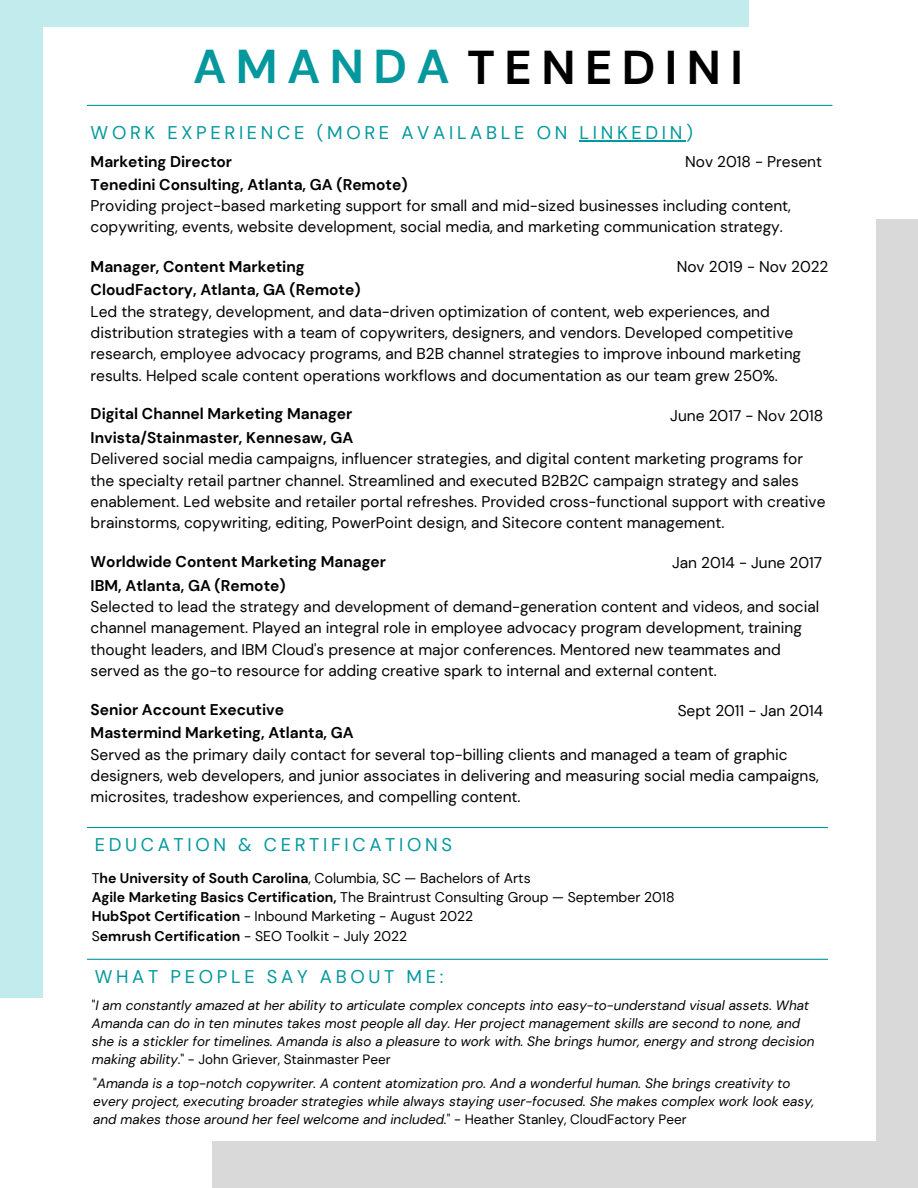
<style>
.page{position:relative;width:918px;height:1188px;background:#fff}
.page>*{position:absolute;margin:0;border:0;box-sizing:border-box;transform-origin:0 0}
.t1{font:700 47.4px "DM Sans";letter-spacing:.2em;color:#000}
.t2{font:18.3px "DM Sans";letter-spacing:.2em;color:#03989e}
.t3{font:15.45px/21.3px "DM Sans";color:#000}
.t4{font:700 15.45px/23.7px "DM Sans";color:#000}
.t5{font:13.95px/19.2px "DM Sans";color:#000}
.t6{font:italic 13.5px/18px "DM Sans";color:#000}
.s1{color:#03989e}
.s2{font-weight:700}
.s3{font-style:normal}
</style>
<div class="page">
<div style="left:0;top:0;width:749px;height:1177px;background:#c2ebed"></div>
<div style="left:212px;top:219px;width:706px;height:969px;background:#d9d9d9"></div>
<div style="left:43px;top:27px;width:832px;height:1114px;background:#fff"></div>
<hr style="left:87px;top:105px;width:745px;height:1px;background:#03989e">
<div style="left:0;top:998px;width:212px;height:190px;background:#fff"></div>
<hr style="left:580px;top:140px;width:106px;height:1px;background:#03989e">
<hr style="left:87px;top:827px;width:741px;height:1px;background:#03989e">
<hr style="left:87px;top:959px;width:741px;height:1px;background:#03989e">
<h1 class="t1" style="left:193px;top:37px;width:551px"><span class="s1">AMANDA</span> TENEDINI</h1>
<p class="t2" style="left:91px;top:121px;width:604px">WORK EXPERIENCE (MORE AVAILABLE ON LINKEDIN)</p>
<p class="t4" style="left:91px;top:151px;width:318px;line-height:22.5px">Marketing Director<br>Tenedini Consulting, Atlanta, GA (Remote)</p>
<p class="t3" style="left:91px;top:195px;width:702px">Providing project-based marketing support for small and mid-sized businesses including content, copywriting, events, website development, social media, and marketing communication strategy.</p>
<p class="t3" style="left:685px;top:151px;width:138px">Nov 2018 - Present</p>
<p class="t4" style="left:91px;top:256px;width:271px;line-height:22.5px">Manager, Content Marketing<br>CloudFactory, Atlanta, GA (Remote)</p>
<p class="t3" style="left:677px;top:256px;width:153px">Nov 2019 - Nov 2022</p>
<p class="t3" style="left:91px;top:301px;width:712px">Led the strategy, development, and data-driven optimization of content, web experiences, and distribution strategies with a team of copywriters, designers, and vendors. Developed competitive research, employee advocacy programs, and B2B channel strategies to improve inbound marketing results. Helped scale content operations workflows and documentation as our team grew 250%.</p>
<p class="t4" style="left:91px;top:402px;width:264px">Digital Channel Marketing Manager<br>Invista/Stainmaster, Kennesaw, GA</p>
<p class="t3" style="left:91px;top:448px;width:736px">Delivered social media campaigns, influencer strategies, and digital content marketing programs for the specialty retail partner channel. Streamlined and executed B2B2C campaign strategy and sales enablement. Led website and retailer portal refreshes. Provided cross-functional support with creative brainstorms, copywriting, editing, PowerPoint design, and Sitecore content management.</p>
<p class="t3" style="left:670px;top:405px;width:155px">June 2017 - Nov 2018</p>
<p class="t4" style="left:91px;top:550px;width:297px">Worldwide Content Marketing Manager<br>IBM, Atlanta, GA (Remote)</p>
<p class="t3" style="left:91px;top:596px;width:730px">Selected to lead the strategy and development of demand-generation content and videos, and social channel management. Played an integral role in employee advocacy program development, training thought leaders, and IBM Cloud's presence at major conferences. Mentored new teammates and served as the go-to resource for adding creative spark to internal and external content.</p>
<p class="t3" style="left:672px;top:552px;width:151px">Jan 2014 - June 2017</p>
<p class="t4" style="left:91px;top:698px;width:265px">Senior Account Executive<br>Mastermind Marketing, Atlanta, GA</p>
<p class="t3" style="left:91px;top:744px;width:730px">Served as the primary daily contact for several top-billing clients and managed a team of graphic designers, web developers, and junior associates in delivering and measuring social media campaigns, microsites, tradeshow experiences, and compelling content.</p>
<p class="t3" style="left:678px;top:700px;width:147px">Sept 2011 - Jan 2014</p>
<p class="t2" style="left:95px;top:833px;width:359px">EDUCATION &amp; CERTIFICATIONS</p>
<p class="t5" style="left:92px;top:869px;width:584px">T<span class="s2">he University of South Carolina</span>, Columbia, SC — Bachelors of Arts<br><span class="s2">Agile Marketing Basics Certification,</span> The Braintrust Consulting Group — September 2018<br><span class="s2">HubSpot Certification</span> - Inbound Marketing - August 2022<br>S<span class="s2">emrush Certification</span> - SEO Toolkit - July 2022</p>
<p class="t2" style="left:95px;top:965px;width:350px">WHAT PEOPLE SAY ABOUT ME:</p>
<p class="t6" style="left:92px;top:997px;width:724px"><span class="s3">"</span>I am constantly amazed at her ability to articulate complex concepts into easy-to-understand visual assets. What Amanda can do in ten minutes takes most people all day. Her project management skills are second to none, and she is a stickler for timelines. Amanda is also a pleasure to work with. She brings humor, energy and strong decision making ability<span class="s3">." - John Griever, Stainmaster Peer</span></p>
<p class="t6" style="left:93px;top:1075px;width:722px"><span class="s3">"</span>Amanda is a top-notch copywriter. A content atomization pro. And a wonderful human. She brings creativity to every project, executing broader strategies while always staying user-focused. She makes complex work look easy, and makes those around her feel welcome and included.<span class="s3">" - Heather Stanley, CloudFactory Peer</span></p>
</div>
